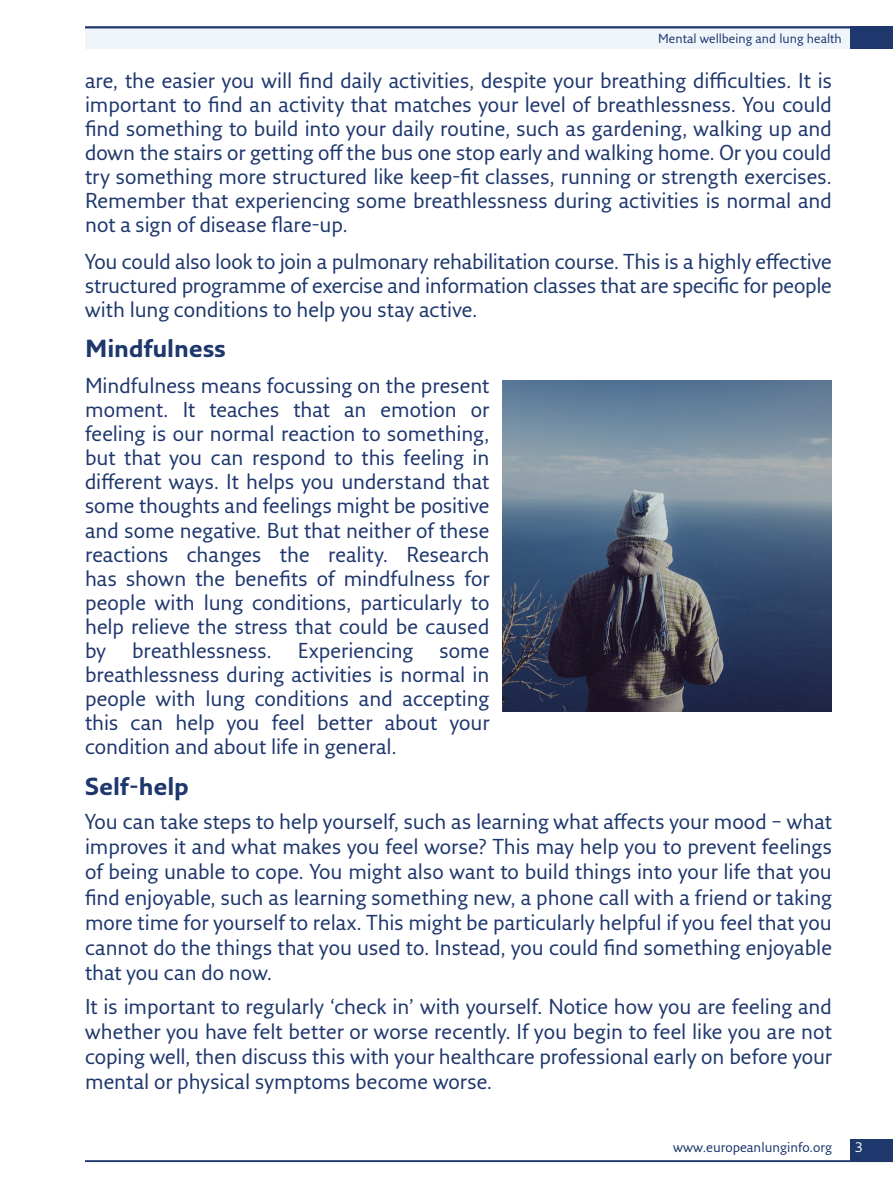
<style>
.page{position:relative;width:893px;height:1191px;background:#fff}
.page>*{position:absolute;margin:0;border:0;box-sizing:border-box;transform-origin:0 0}
.H___B-head{font:700 24px "Fresco Sans Pro";letter-spacing:-.005em;color:#1e376d}
.H___B-head-2{font:21px/24px "Fresco Sans Pro";color:#1e376d;text-align:justify}
.Running_foot_left{font:13.5px "Fresco Sans Pro";color:#1e376d}
.Folio_left{font:13.5px "Fresco Sans Pro";color:#fff}
.Running_head_left{font:12.75px "Fresco Sans Pro";color:#1e376d}
</style>
<div class="page">
<div style="left:85px;top:26px;width:808px;height:23px;background:#eff5fb"></div>
<div style="left:850px;top:26px;width:43px;height:23px;background:#1e376d"></div>
<div style="left:850px;top:1138px;width:43px;height:23px;background:#1e376d"></div>
<hr style="left:85px;top:26px;width:808px;height:2px;background:#1e376d">
<hr style="left:85px;top:1160px;width:808px;height:2px;background:#1e376d">
<img style="left:502px;top:381px;width:330px;height:330px">
<p class="Running_head_left" style="left:658px;top:30px;width:185px">Mental wellbeing and lung health</p>
<p class="H___B-head-2" style="left:85px;top:68px;width:748px">are, the easier you will find daily activities, despite your breathing difficulties. It is important to find an activity that matches your level of breathlessness. You could find something to build into your daily routine, such as gardening, walking up and down the stairs or getting off the bus one stop early and walking home. Or you could try something more structured like keep-fit classes, running or strength exercises.<br>Remember that experiencing some breathlessness during activities is normal and not a sign of disease flare-up.</p>
<p class="H___B-head-2" style="left:85px;top:249px;width:748px">You could also look to join a pulmonary rehabilitation course. This is a highly effective structured programme of exercise and information classes that are specific for people with lung conditions to help you stay active.</p>
<p class="H___B-head" style="left:85px;top:333px;width:142px">Mindfulness</p>
<p class="H___B-head-2" style="left:85px;top:373px;width:406px">Mindfulness means focussing on the present moment. It teaches that an emotion or feeling is our normal reaction to something, but that you can respond to this feeling in different ways. It helps you understand that some thoughts and feelings might be positive and some negative. But that neither of these reactions changes the reality. Research has shown the benefits of mindfulness for people with lung conditions, particularly to help relieve the stress that could be caused by breathlessness. Experiencing some breathlessness during activities is normal in people with lung conditions and accepting this can help you feel better about your condition and about life in general.</p>
<p class="H___B-head" style="left:85px;top:771px;width:105px">Self-help</p>
<p class="H___B-head-2" style="left:85px;top:808px;width:748px;line-height:25.2px">You can take steps to help yourself, such as learning what affects your mood – what improves it and what makes you feel worse? This may help you to prevent feelings of being unable to cope. You might also want to build things into your life that you find enjoyable, such as learning something new, a phone call with a friend or taking more time for yourself to relax. This might be particularly helpful if you feel that you cannot do the things that you used to. Instead, you could find something enjoyable that you can do now.</p>
<p class="H___B-head-2" style="left:85px;top:993px;width:748px;line-height:25.2px">It is important to regularly ‘check in’ with yourself. Notice how you are feeling and whether you have felt better or worse recently. If you begin to feel like you are not coping well, then discuss this with your healthcare professional early on before your mental or physical symptoms become worse.</p>
<p class="Running_foot_left" style="left:673px;top:1138px;width:160px">www.europeanlunginfo.org</p>
<p class="Folio_left" style="left:855px;top:1139px;width:10px">3</p>
</div>
